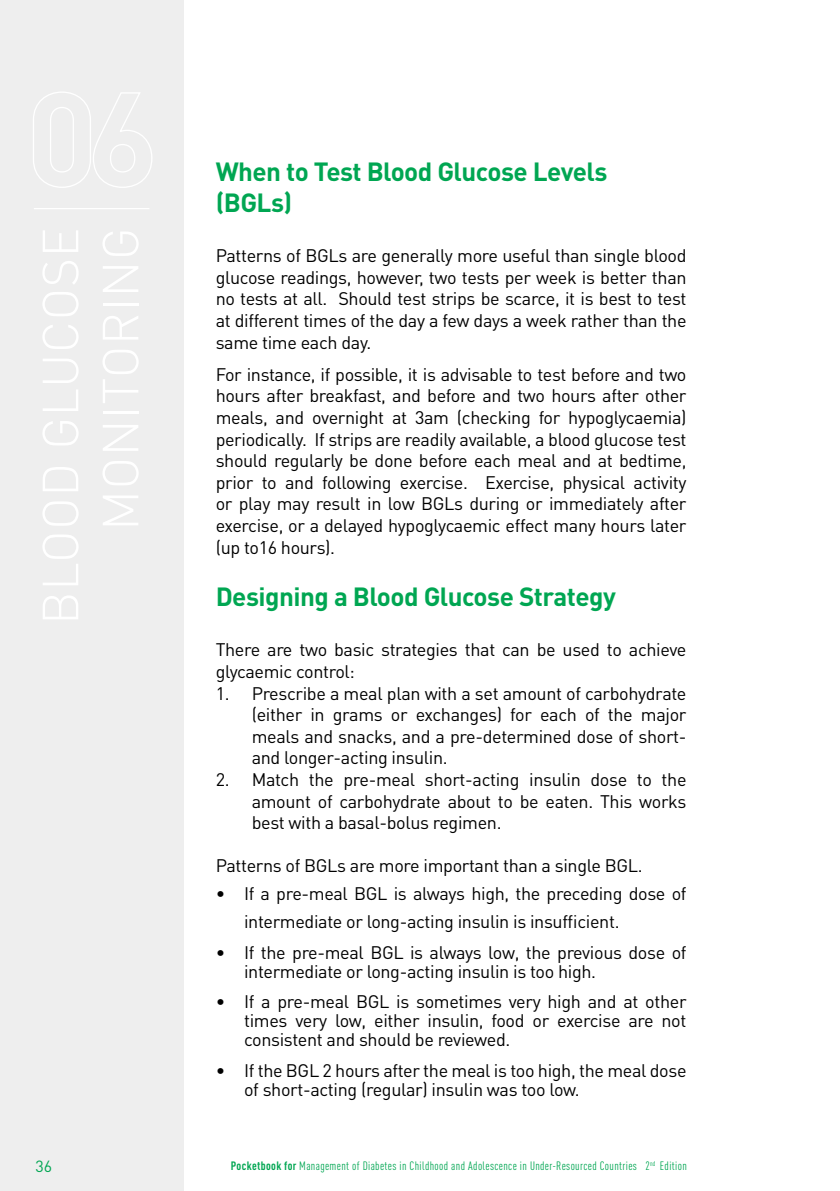
<style>
.page{position:relative;width:840px;height:1191px;background:#fff}
.page>*{position:absolute;margin:0;border:0;box-sizing:border-box;transform-origin:0 0}
.t1{font:700 26px/31.2px "DIN Pro";letter-spacing:-.02em;color:#00a652}
.t2{font:18px/21.6px "DIN Pro";letter-spacing:-.02em;color:#000;text-align:justify}
.t3{font:16px "DIN Pro";color:#00a652}
.t4{font:12px "DIN Cond";letter-spacing:.03em;color:#00a652}
.s1{font-weight:700}
</style>
<div class="page">
<div style="left:0;top:0;width:184px;height:1191px;background:#eee"></div>
<hr style="left:34px;top:208px;width:115px;height:1px;background:#fff">
<svg style="left:33px;top:92px;width:119px;height:96px"></svg>
<h1 class="t1" style="left:215px;top:155px;width:393px">When to Test Blood Glucose Levels (BGLs)</h1>
<p class="t2" style="left:215px;top:244px;width:472px">Patterns of BGLs are generally more useful than single blood glucose readings, however, two tests per week is better than no tests at all. Should test strips be scarce, it is best to test at different times of the day a few days a week rather than the same time each day.</p>
<p class="t2" style="left:215px;top:363px;width:472px">For instance, if possible, it is advisable to test before and two hours after breakfast, and before and two hours after other meals, and overnight at 3am (checking for hypoglycaemia) periodically. If strips are readily available, a blood glucose test should regularly be done before each meal and at bedtime, prior to and following exercise. Exercise, physical activity or play may result in low BGLs during or immediately after exercise, or a delayed hypoglycaemic effect many hours later (up to16 hours).</p>
<h1 class="t1" style="left:215px;top:580px;width:401px">Designing a Blood Glucose Strategy</h1>
<p class="t2" style="left:215px;top:638px;width:472px">There are two basic strategies that can be used to achieve glycaemic control:</p>
<p class="t2" style="left:251px;top:681px;width:436px;text-indent:-36px">1. Prescribe a meal plan with a set amount of carbohydrate (either in grams or exchanges) for each of the major meals and snacks, and a pre-determined dose of short&shy;and longer-acting insulin.</p>
<p class="t2" style="left:251px;top:768px;width:436px;text-indent:-36px">2. Match the pre-meal short-acting insulin dose to the amount of carbohydrate about to be eaten. This works best with a basal-bolus regimen.</p>
<p class="t2" style="left:215px;top:854px;width:428px">Patterns of BGLs are more important than a single BGL.</p>
<p class="t2" style="left:244px;top:879px;width:443px;line-height:28px;text-indent:-28px">• If a pre-meal BGL is always high, the preceding dose of intermediate or long-acting insulin is insufficient.</p>
<p class="t2" style="left:244px;top:942px;width:443px;line-height:19px;text-indent:-28px">• If the pre-meal BGL is always low, the previous dose of intermediate or long-acting insulin is too high.</p>
<p class="t2" style="left:244px;top:991px;width:444px;line-height:19px;text-indent:-28px">• If a pre-meal BGL is sometimes very high and at other times very low, either insulin, food or exercise are not consistent and should be reviewed.</p>
<p class="t2" style="left:244px;top:1059px;width:444px;line-height:19px;text-indent:-28px">• If the BGL 2 hours after the meal is too high, the meal dose of short-acting (regular) insulin was too low.</p>
<p class="t3" style="left:35px;top:1155px;width:18px">36</p>
<p class="t4" style="left:231px;top:1158px;width:457px"><span class="s1">Pocketbook for</span> Management of Diabetes in Childhood and Adolescence in Under-Resourced Countries 2<sup>nd</sup> Edition</p>
</div>
